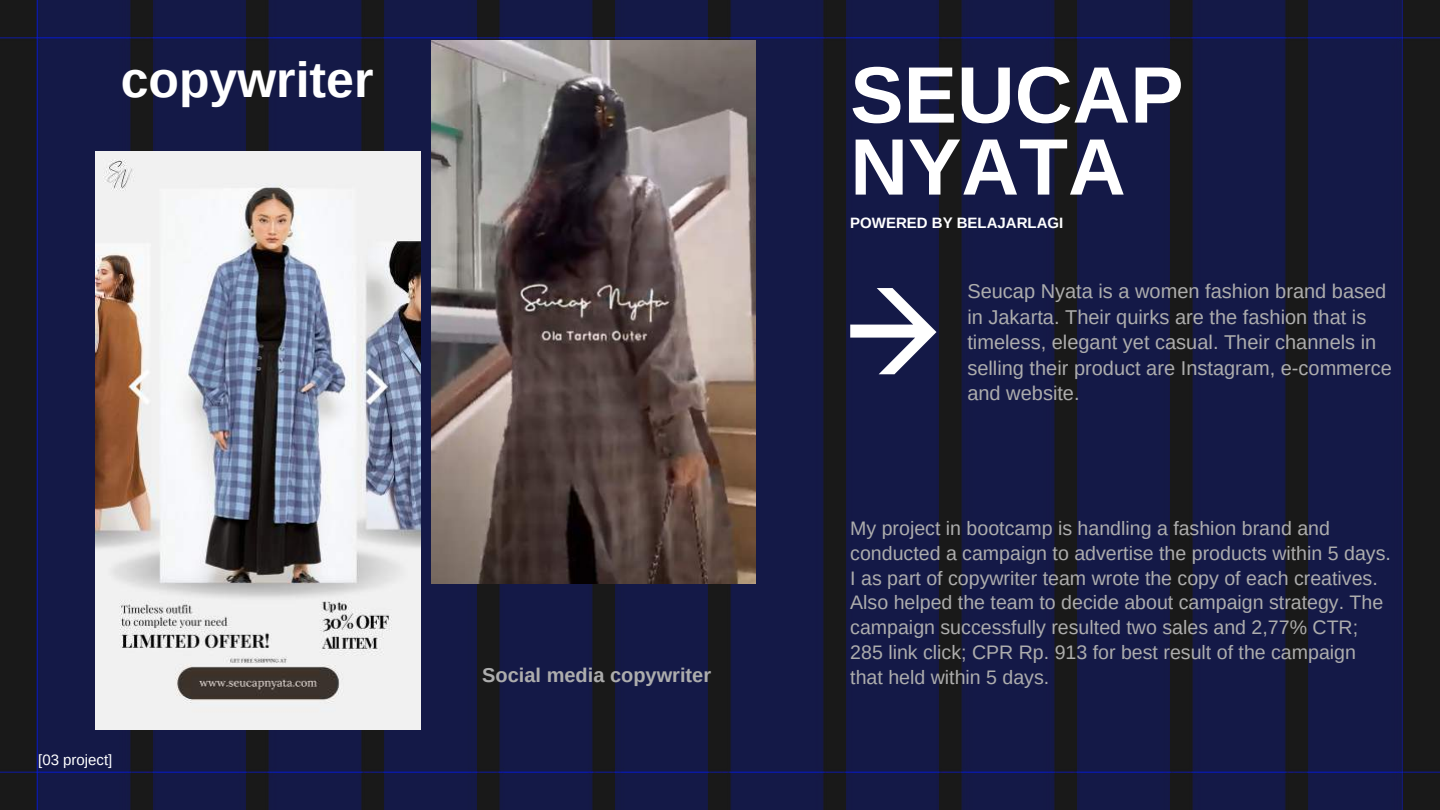
<style>
.page{position:relative;width:1440px;height:810px;background:#fff}
.page>*{position:absolute;margin:0;border:0;box-sizing:border-box;transform-origin:0 0}
.t1{font:700 80px/72px "Arimo";color:#fff}
.t2{font:700 50px "Arimo";color:#fff}
.t3{font:20px/25.5px "Arimo";color:#adadad}
.t4{font:700 20px "Arimo";color:#adadad}
.t5{font:19.6px/25px "Arimo";color:#adadad}
.t6{font:700 15px "Arimo";color:#fff}
.t7{font:15px "Arimo";color:#fff}
</style>
<div class="page">
<img style="left:0;top:0;width:1440px;height:810px">
<svg style="left:850px;top:288px;width:87px;height:86px"></svg>
<img style="left:95px;top:151px;width:325px;height:578px">
<img style="left:431px;top:40px;width:325px;height:543px">
<h2 class="t2" style="left:121px;top:52px;width:254px">copywriter</h2>
<p class="t7" style="left:38px;top:752px;width:76px">[03 project]</p>
<p class="t4" style="left:482px;top:664px;width:230px">Social media copywriter</p>
<h1 class="t1" style="left:850px;top:59px;width:335px">SEUCAP<br>NYATA</h1>
<p class="t6" style="left:850px;top:215px;width:215px">POWERED BY BELAJARLAGI</p>
<p class="t3" style="left:967px;top:278px;width:426px">Seucap Nyata is a women fashion brand based in Jakarta. Their quirks are the fashion that is timeless, elegant yet casual. Their channels in selling their product are Instagram, e-commerce and website.</p>
<p class="t5" style="left:850px;top:515px;width:542px">My project in bootcamp is handling a fashion brand and conducted a campaign to advertise the products within 5 days.<br>I as part of copywriter team wrote the copy of each creatives.<br>Also helped the team to decide about campaign strategy. The campaign successfully resulted two sales and 2,77% CTR; 285 link click; CPR Rp. 913 for best result of the campaign that held within 5 days.</p>
</div>
